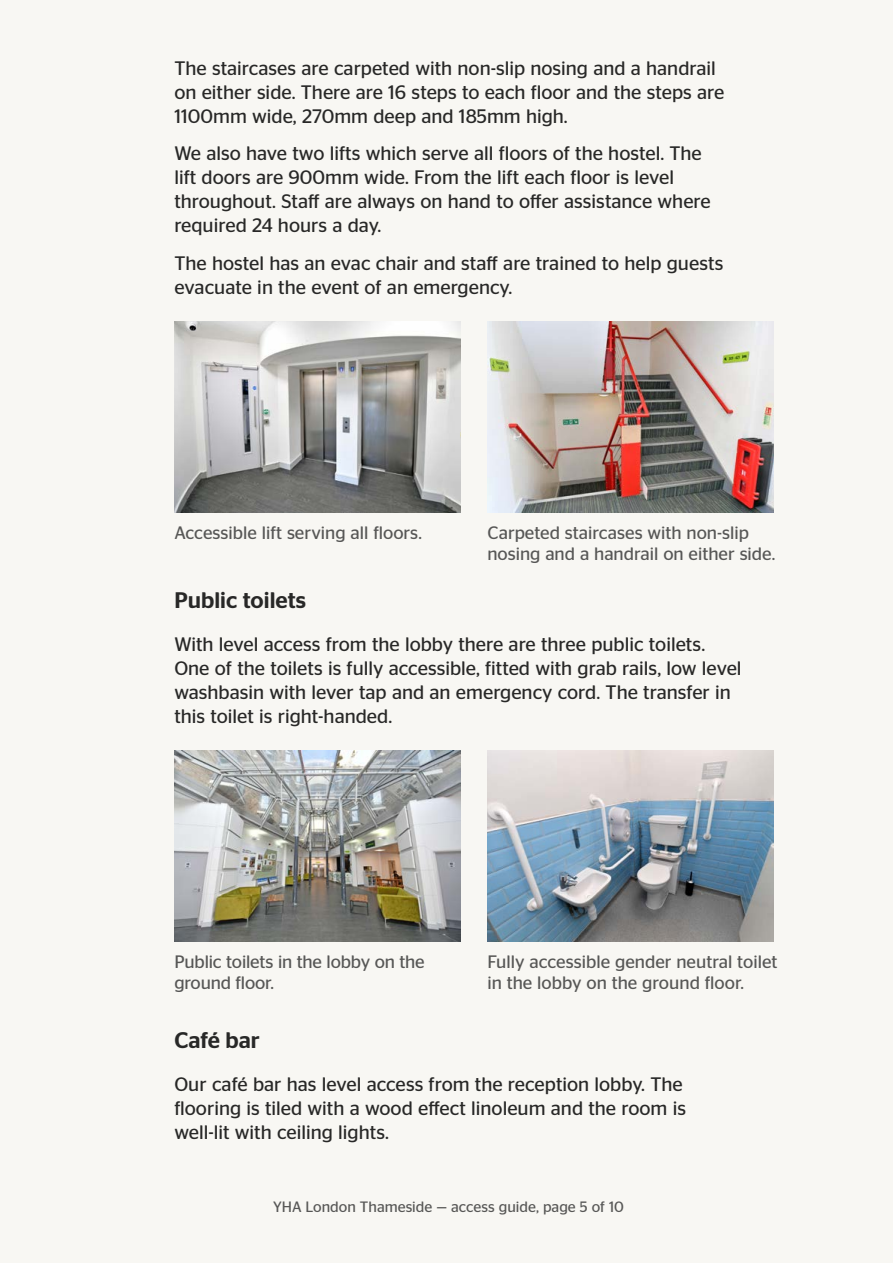
<style>
.page{position:relative;width:893px;height:1263px;background:#f8f7f3}
.page>*{position:absolute;margin:0;border:0;box-sizing:border-box;transform-origin:0 0}
.h3{font:500 22.5px "Stag Sans";color:#282827}
.p{font:19.5px/24px "Stag Sans";color:#282827}
.caption{font:18px/21px "Stag Sans";color:#575756}
.t1{font:15px "Stag Sans";color:#575756}
</style>
<div class="page">
<img style="left:174px;top:321px;width:287px;height:191px">
<img style="left:487px;top:321px;width:287px;height:191px">
<img style="left:174px;top:751px;width:287px;height:191px">
<img style="left:487px;top:751px;width:287px;height:191px">
<p class="p" style="left:174px;top:56px;width:551px">The staircases are carpeted with non-slip nosing and a handrail on either side. There are 16 steps to each floor and the steps are<br>1100mm wide, 270mm deep and 185mm high.</p>
<p class="p" style="left:174px;top:141px;width:538px">We also have two lifts which serve all floors of the hostel. The lift doors are 900mm wide. From the lift each floor is level throughout. Staff are always on hand to offer assistance where required 24 hours a day.</p>
<p class="p" style="left:174px;top:251px;width:551px">The hostel has an evac chair and staff are trained to help guests evacuate in the event of an emergency.</p>
<p class="caption" style="left:174px;top:522px;width:249px">Accessible lift serving all floors.</p>
<p class="caption" style="left:487px;top:522px;width:289px">Carpeted staircases with non-slip nosing and a handrail on either side.</p>
<h3 class="h3" style="left:174px;top:587px;width:133px">Public toilets</h3>
<p class="p" style="left:174px;top:632px;width:569px">With level access from the lobby there are three public toilets.<br>One of the toilets is fully accessible, fitted with grab rails, low level washbasin with lever tap and an emergency cord. The transfer in this toilet is right-handed.</p>
<p class="caption" style="left:174px;top:951px;width:252px">Public toilets in the lobby on the ground floor.</p>
<p class="caption" style="left:487px;top:951px;width:292px">Fully accessible gender neutral toilet in the lobby on the ground floor.</p>
<h3 class="h3" style="left:174px;top:1027px;width:87px">Café bar</h3>
<p class="p" style="left:174px;top:1072px;width:513px">Our café bar has level access from the reception lobby. The flooring is tiled with a wood effect linoleum and the room is well-lit with ceiling lights.</p>
<p class="t1" style="left:273px;top:1198px;width:352px">YHA London Thameside — access guide, page 5 of 10</p>
</div>
